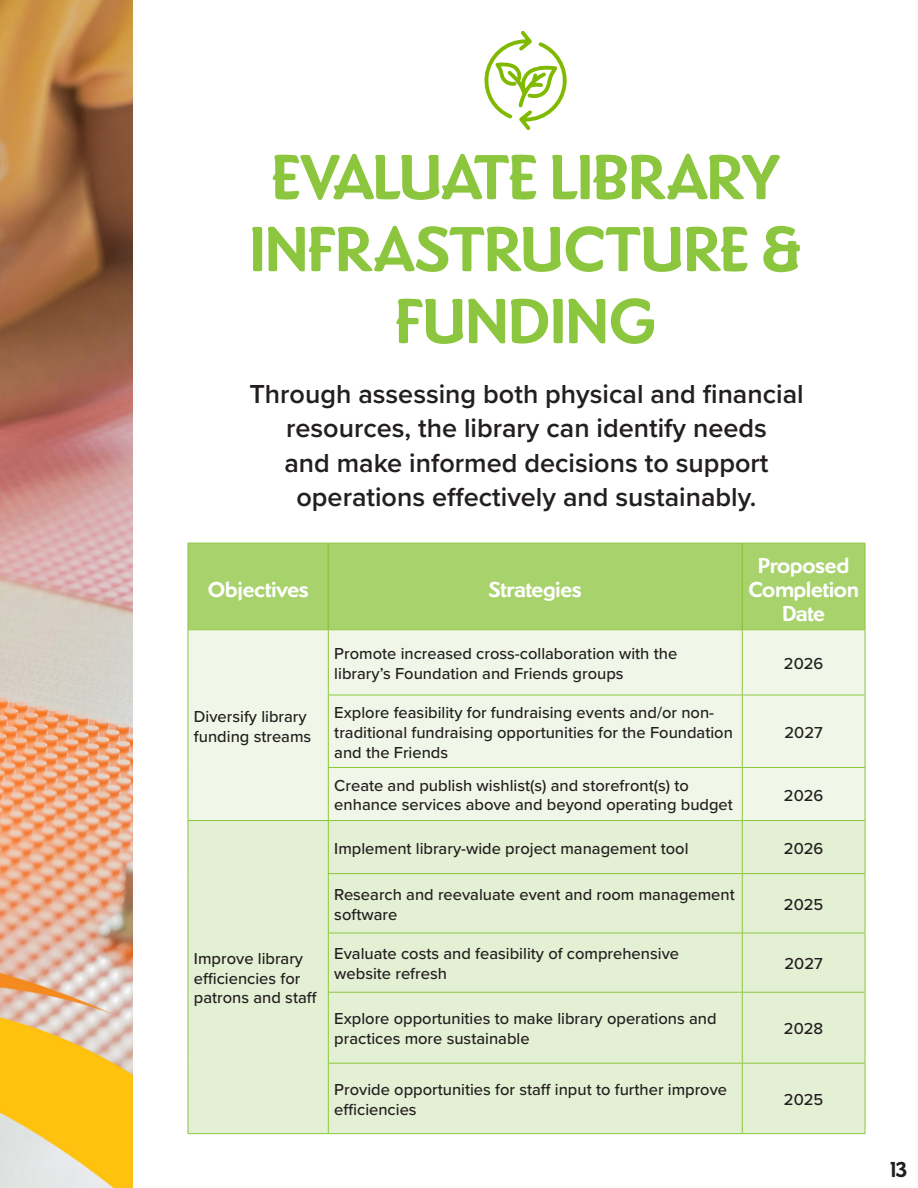
<style>
.page{position:relative;width:918px;height:1188px;background:#fff}
.page>*{position:absolute;margin:0;border:0;box-sizing:border-box;transform-origin:0 0}
.t1{font:700 66px/72px "Dundee";color:#8bc63e;text-align:center}
.t2{font:600 27px/34.5px "Proxima Nova";color:#231f20;text-align:center}
.t3{font:700 22.5px/24px "Dundee";color:#fff;text-align:center}
.t4{font:700 22.5px "Dundee";color:#231f20}
.t5{font:500 16.5px/19.8px "Proxima Nova";color:#231f20}
</style>
<div class="page">
<img style="left:0;top:0;width:133px;height:943px">
<img style="left:0;top:943px;width:133px;height:245px">
<div style="left:189px;top:544px;width:676px;height:85px;background:#a8d26c"></div>
<div style="left:189px;top:630px;width:676px;height:190px;background:#f1f7e8"></div>
<div style="left:189px;top:821px;width:676px;height:312px;background:#e4f0d4"></div>
<hr style="left:188px;top:630px;width:1px;height:65px;background:#8bc63e">
<hr style="left:328px;top:630px;width:1px;height:65px;background:#8bc63e">
<hr style="left:742px;top:630px;width:1px;height:65px;background:#8bc63e">
<hr style="left:865px;top:630px;width:1px;height:65px;background:#8bc63e">
<hr style="left:188px;top:695px;width:1px;height:72px;background:#8bc63e">
<hr style="left:328px;top:695px;width:414px;height:1px;background:#8bc63e">
<hr style="left:328px;top:695px;width:1px;height:72px;background:#8bc63e">
<hr style="left:742px;top:695px;width:123px;height:1px;background:#8bc63e">
<hr style="left:742px;top:695px;width:1px;height:72px;background:#8bc63e">
<hr style="left:865px;top:695px;width:1px;height:72px;background:#8bc63e">
<hr style="left:188px;top:767px;width:1px;height:53px;background:#8bc63e">
<hr style="left:328px;top:767px;width:414px;height:1px;background:#8bc63e">
<hr style="left:328px;top:768px;width:1px;height:52px;background:#8bc63e">
<hr style="left:742px;top:767px;width:123px;height:1px;background:#8bc63e">
<hr style="left:742px;top:768px;width:1px;height:52px;background:#8bc63e">
<hr style="left:865px;top:768px;width:1px;height:52px;background:#8bc63e">
<hr style="left:188px;top:820px;width:140px;height:1px;background:#8bc63e">
<hr style="left:188px;top:821px;width:1px;height:53px;background:#8bc63e">
<hr style="left:328px;top:820px;width:414px;height:1px;background:#8bc63e">
<hr style="left:328px;top:821px;width:1px;height:52px;background:#8bc63e">
<hr style="left:742px;top:820px;width:123px;height:1px;background:#8bc63e">
<hr style="left:742px;top:821px;width:1px;height:52px;background:#8bc63e">
<hr style="left:865px;top:821px;width:1px;height:52px;background:#8bc63e">
<hr style="left:188px;top:874px;width:1px;height:59px;background:#8bc63e">
<hr style="left:328px;top:873px;width:414px;height:1px;background:#8bc63e">
<hr style="left:328px;top:874px;width:1px;height:59px;background:#8bc63e">
<hr style="left:742px;top:873px;width:123px;height:1px;background:#8bc63e">
<hr style="left:742px;top:874px;width:1px;height:59px;background:#8bc63e">
<hr style="left:865px;top:874px;width:1px;height:59px;background:#8bc63e">
<hr style="left:188px;top:933px;width:1px;height:59px;background:#8bc63e">
<hr style="left:328px;top:933px;width:414px;height:1px;background:#8bc63e">
<hr style="left:328px;top:933px;width:1px;height:59px;background:#8bc63e">
<hr style="left:742px;top:933px;width:123px;height:1px;background:#8bc63e">
<hr style="left:742px;top:933px;width:1px;height:59px;background:#8bc63e">
<hr style="left:865px;top:933px;width:1px;height:59px;background:#8bc63e">
<hr style="left:188px;top:992px;width:1px;height:71px;background:#8bc63e">
<hr style="left:328px;top:992px;width:414px;height:1px;background:#8bc63e">
<hr style="left:328px;top:993px;width:1px;height:70px;background:#8bc63e">
<hr style="left:742px;top:992px;width:123px;height:1px;background:#8bc63e">
<hr style="left:742px;top:993px;width:1px;height:70px;background:#8bc63e">
<hr style="left:865px;top:993px;width:1px;height:70px;background:#8bc63e">
<hr style="left:188px;top:1063px;width:1px;height:70px;background:#8bc63e">
<hr style="left:328px;top:1063px;width:414px;height:1px;background:#8bc63e">
<hr style="left:328px;top:1064px;width:1px;height:69px;background:#8bc63e">
<hr style="left:742px;top:1063px;width:123px;height:1px;background:#8bc63e">
<hr style="left:742px;top:1064px;width:1px;height:69px;background:#8bc63e">
<hr style="left:865px;top:1064px;width:1px;height:69px;background:#8bc63e">
<hr style="left:188px;top:1133px;width:140px;height:1px;background:#8bc63e">
<hr style="left:328px;top:1133px;width:414px;height:1px;background:#8bc63e">
<hr style="left:742px;top:1133px;width:123px;height:1px;background:#8bc63e">
<hr style="left:188px;top:543px;width:140px;height:1px;background:#8bc63e">
<hr style="left:188px;top:543px;width:1px;height:86px;background:#8bc63e">
<hr style="left:328px;top:543px;width:414px;height:1px;background:#8bc63e">
<hr style="left:742px;top:543px;width:123px;height:1px;background:#8bc63e">
<hr style="left:865px;top:543px;width:1px;height:86px;background:#8bc63e">
<hr style="left:188px;top:629px;width:140px;height:1px;background:#8bc63e">
<hr style="left:328px;top:629px;width:414px;height:1px;background:#8bc63e">
<hr style="left:742px;top:629px;width:123px;height:1px;background:#8bc63e">
<hr style="left:328px;top:543px;width:1px;height:86px;background:#8bc63e">
<hr style="left:742px;top:543px;width:1px;height:86px;background:#8bc63e">
<svg style="left:484px;top:31px;width:83px;height:99px"></svg>
<p class="t1" style="left:250px;top:140px;width:553px">EVALUATE LIBRARY<br>INFRASTRUCTURE &amp;<br>FUNDING</p>
<p class="t2" style="left:249px;top:376px;width:556px">Through assessing both physical and financial resources, the library can identify needs</p>
<p class="t2" style="left:284px;top:445px;width:486px">and make informed decisions to support</p>
<p class="t2" style="left:297px;top:479px;width:461px">operations effectively and sustainably.</p>
<p class="t3" style="left:208px;top:577px;width:102px">Objectives</p>
<p class="t3" style="left:489px;top:577px;width:94px">Strategies</p>
<p class="t3" style="left:749px;top:553px;width:112px">Proposed<br>Completion<br>Date</p>
<p class="t5" style="left:194px;top:706px;width:119px">Diversify library funding streams</p>
<p class="t5" style="left:194px;top:948px;width:125px">Improve library efficiencies for patrons and staff</p>
<p class="t5" style="left:334px;top:643px;width:345px">Promote increased cross-collaboration with the library’s Foundation and Friends groups</p>
<p class="t5" style="left:784px;top:653px;width:41px">2026</p>
<p class="t5" style="left:334px;top:702px;width:400px">Explore feasibility for fundraising events and/or non&shy;traditional fundraising opportunities for the Foundation and the Friends</p>
<p class="t5" style="left:785px;top:722px;width:40px">2027</p>
<p class="t5" style="left:334px;top:775px;width:400px">Create and publish wishlist(s) and storefront(s) to enhance services above and beyond operating budget</p>
<p class="t5" style="left:784px;top:785px;width:41px">2026</p>
<p class="t5" style="left:334px;top:838px;width:356px">Implement library-wide project management tool</p>
<p class="t5" style="left:784px;top:838px;width:41px">2026</p>
<p class="t5" style="left:334px;top:884px;width:402px">Research and reevaluate event and room management software</p>
<p class="t5" style="left:784px;top:894px;width:41px">2025</p>
<p class="t5" style="left:334px;top:943px;width:346px">Evaluate costs and feasibility of comprehensive website refresh</p>
<p class="t5" style="left:785px;top:953px;width:40px">2027</p>
<p class="t5" style="left:334px;top:1008px;width:384px">Explore opportunities to make library operations and practices more sustainable</p>
<p class="t5" style="left:784px;top:1018px;width:41px">2028</p>
<p class="t5" style="left:334px;top:1079px;width:394px">Provide opportunities for staff input to further improve efficiencies</p>
<p class="t5" style="left:784px;top:1089px;width:41px">2025</p>
<p class="t4" style="left:886px;top:1157px;width:23px">13</p>
</div>
